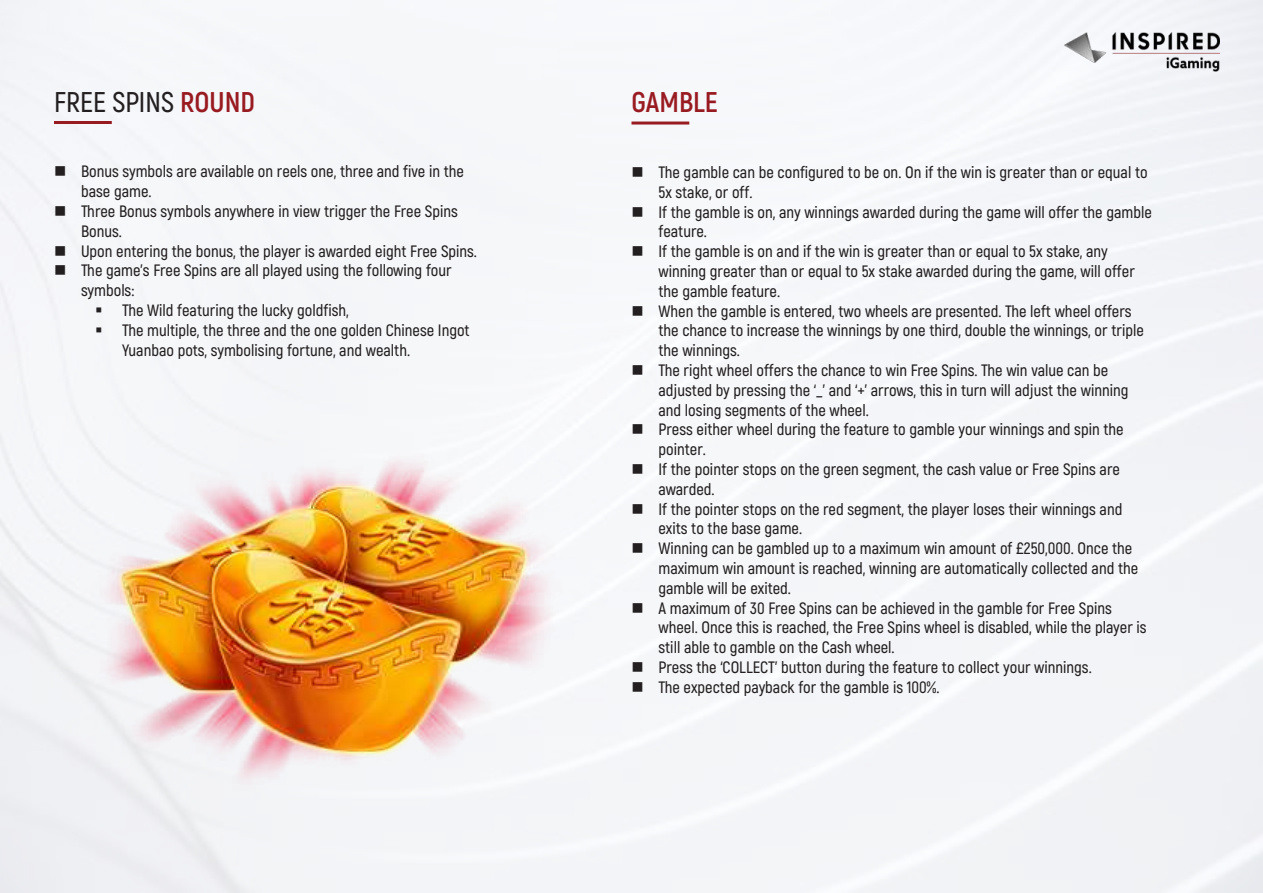
<style>
.page{position:relative;width:1263px;height:893px;background:#f5f6f9}
.page>*{position:absolute;margin:0;border:0;box-sizing:border-box;transform-origin:0 0}
.t1{font:600 28.5px "Akrobat";color:#231f20}
.t2{font:700 28.5px "Akrobat";color:#991b22}
.t3{font:600 16.5px/19.8px "Akrobat";color:#231f20}
.s1{font-weight:700;color:#991b22}
</style>
<div class="page">
<img style="left:1065px;top:33px;width:154px;height:38px">
<div style="left:54px;top:121px;width:58px;height:3px;border:2px solid #991b22"></div>
<div style="left:631px;top:122px;width:58px;height:3px;border:2px solid #991b22"></div>
<img style="left:40px;top:341px;width:543px;height:552px">
<svg style="left:55px;top:167px;width:10px;height:9px"></svg>
<svg style="left:55px;top:206px;width:10px;height:10px"></svg>
<svg style="left:55px;top:246px;width:10px;height:9px"></svg>
<svg style="left:55px;top:266px;width:10px;height:9px"></svg>
<svg style="left:96px;top:308px;width:5px;height:4px"></svg>
<svg style="left:96px;top:327px;width:5px;height:5px"></svg>
<svg style="left:633px;top:167px;width:9px;height:10px"></svg>
<svg style="left:633px;top:207px;width:9px;height:9px"></svg>
<svg style="left:633px;top:246px;width:9px;height:10px"></svg>
<svg style="left:633px;top:306px;width:9px;height:9px"></svg>
<svg style="left:633px;top:365px;width:9px;height:10px"></svg>
<svg style="left:633px;top:424px;width:9px;height:10px"></svg>
<svg style="left:633px;top:464px;width:9px;height:10px"></svg>
<svg style="left:633px;top:504px;width:9px;height:9px"></svg>
<svg style="left:633px;top:543px;width:9px;height:10px"></svg>
<svg style="left:633px;top:603px;width:9px;height:9px"></svg>
<svg style="left:633px;top:662px;width:9px;height:10px"></svg>
<svg style="left:633px;top:682px;width:9px;height:10px"></svg>
<h1 class="t1" style="left:54px;top:84px;width:203px">FREE SPINS <span class="s1">ROUND</span></h1>
<p class="t3" style="left:81px;top:162px;width:384px">Bonus symbols are available on reels one, three and five in the</p>
<p class="t3" style="left:81px;top:182px;width:72px">base game.</p>
<p class="t3" style="left:81px;top:201px;width:378px">Three Bonus symbols anywhere in view trigger the Free Spins</p>
<p class="t3" style="left:81px;top:221px;width:42px">Bonus.</p>
<p class="t3" style="left:81px;top:241px;width:398px">Upon entering the bonus, the player is awarded eight Free Spins.</p>
<p class="t3" style="left:81px;top:261px;width:372px">The game’s Free Spins are all played using the following four</p>
<p class="t3" style="left:81px;top:281px;width:55px">symbols:</p>
<p class="t3" style="left:122px;top:300px;width:228px">The Wild featuring the lucky goldfish,</p>
<p class="t3" style="left:122px;top:320px;width:349px">The multiple, the three and the one golden Chinese Ingot</p>
<p class="t3" style="left:122px;top:340px;width:290px">Yuanbao pots, symbolising fortune, and wealth.</p>
<h1 class="t2" style="left:631px;top:85px;width:88px">GAMBLE</h1>
<p class="t3" style="left:658px;top:162px;width:495px">The gamble can be configured to be on. On if the win is greater than or equal to 5x stake, or off.<br>If the gamble is on, any winnings awarded during the game will offer the gamble feature.<br>If the gamble is on and if the win is greater than or equal to 5x stake, any winning greater than or equal to 5x stake awarded during the game, will offer the gamble feature.<br>When the gamble is entered, two wheels are presented. The left wheel offers the chance to increase the winnings by one third, double the winnings, or triple the winnings.<br>The right wheel offers the chance to win Free Spins. The win value can be adjusted by pressing the ‘_’ and ‘+’ arrows, this in turn will adjust the winning and losing segments of the wheel.<br>Press either wheel during the feature to gamble your winnings and spin the pointer.<br>If the pointer stops on the green segment, the cash value or Free Spins are awarded.<br>If the pointer stops on the red segment, the player loses their winnings and exits to the base game.<br>Winning can be gambled up to a maximum win amount of £250,000. Once the maximum win amount is reached, winning are automatically collected and the gamble will be exited.<br>A maximum of 30 Free Spins can be achieved in the gamble for Free Spins wheel. Once this is reached, the Free Spins wheel is disabled, while the player is still able to gamble on the Cash wheel.<br>Press the ‘COLLECT’ button during the feature to collect your winnings.<br>The expected payback for the gamble is 100%.</p>
</div>
